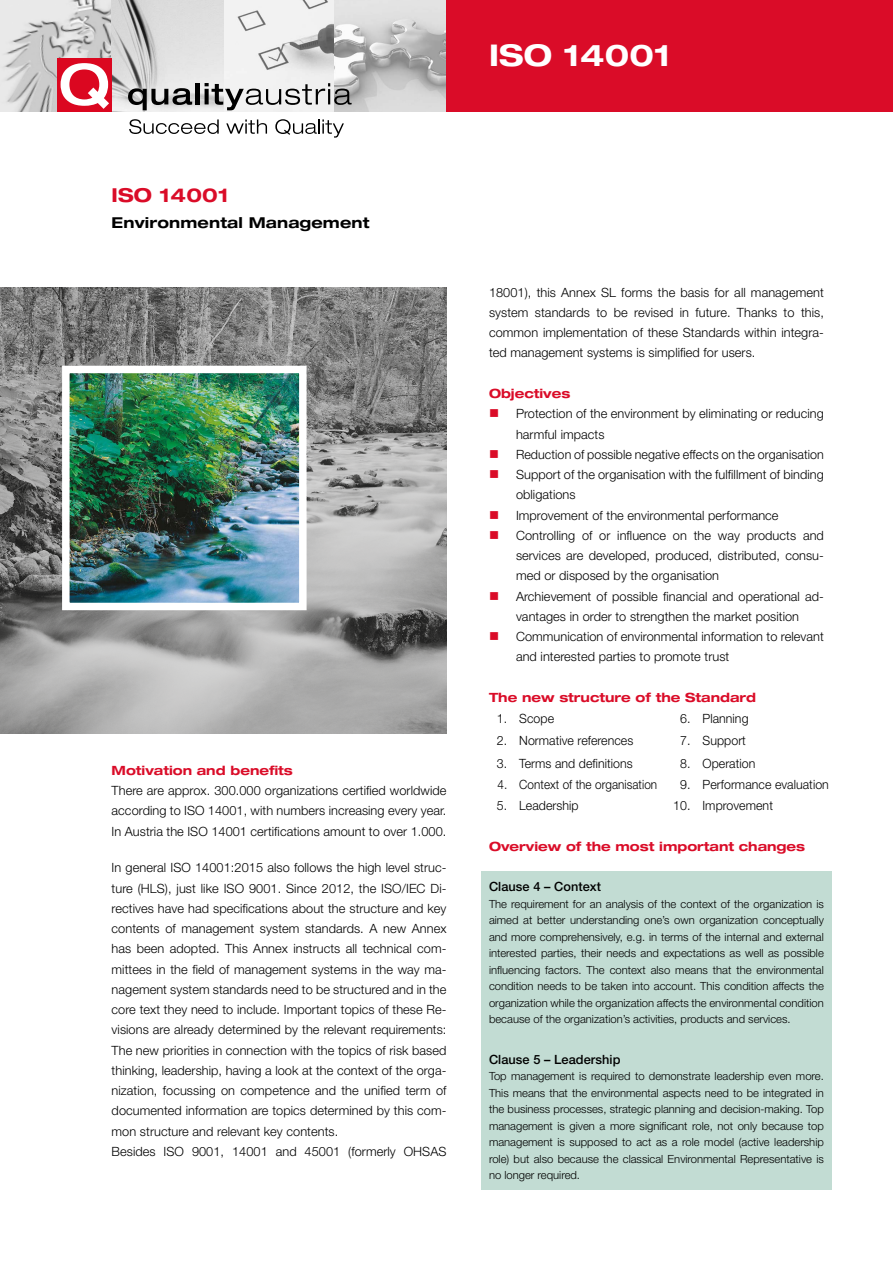
<style>
.page{position:relative;width:893px;height:1263px;background:#fff}
.page>*{position:absolute;margin:0;border:0;box-sizing:border-box;transform-origin:0 0}
.t1{font:700 expanded 30px "Helvetica Neue LT Std";letter-spacing:.005em;color:#fff}
.t2{font:700 expanded 19.2px "Helvetica Neue LT Std";letter-spacing:.01em;color:#da0c28}
.t3{font:700 expanded 15px "Helvetica Neue LT Std";letter-spacing:.01em;color:#000}
.t4{font:300 12.75px/20.2px "Helvetica Neue LT Std";letter-spacing:.005em;color:#000;text-align:justify}
.t5{font:700 expanded 12.75px "Helvetica Neue LT Std";color:#da0c28}
.t6{font:500 12.75px "Helvetica Neue LT Std";letter-spacing:.005em;color:#000}
.t7{font:300 12.75px "Helvetica Neue LT Std";letter-spacing:.005em;color:#000;scale:.92 1}
.t8{font:300 11.25px/16.5px "Helvetica Neue LT Std";color:#000;text-align:justify}
</style>
<div class="page">
<div style="left:481px;top:872px;width:351px;height:318px;background:#c2dcd3"></div>
<img style="left:0;top:0;width:446px;height:112px">
<div style="left:446px;top:0;width:447px;height:112px;background:#da0c28"></div>
<svg style="left:128px;top:88px;width:64px;height:22px"></svg>
<div style="left:195px;top:83px;width:5px;height:21px;background:#000"></div>
<svg style="left:205px;top:83px;width:147px;height:27px"></svg>
<div style="left:57px;top:58px;width:55px;height:54px;background:#db0720"></div>
<svg style="left:61px;top:63px;width:48px;height:46px"></svg>
<svg style="left:129px;top:119px;width:90px;height:15px"></svg>
<svg style="left:226px;top:119px;width:41px;height:15px"></svg>
<svg style="left:275px;top:119px;width:69px;height:19px"></svg>
<img style="left:0;top:288px;width:446px;height:446px">
<img style="left:71px;top:375px;width:227px;height:226px">
<div style="left:62px;top:366px;width:245px;height:244px;border:8px solid #fff"></div>
<h1 class="t1" style="left:489px;top:37px;width:183px">ISO 14001</h1>
<h2 class="t2" style="left:112px;top:183px;width:119px">ISO 14001</h2>
<p class="t3" style="left:112px;top:213px;width:259px">Environmental Management</p>
<p class="t5" style="left:112px;top:762px;width:183px">Motivation and benefits</p>
<p class="t4" style="left:112px;top:780px;width:336px">There are approx. 300.000 organizations certified worldwide according to ISO 14001, with numbers increasing every year.<br>In Austria the ISO 14001 certifications amount to over 1.000.</p>
<p class="t4" style="left:112px;top:857px;width:336px;text-align:left">In general ISO 14001:2015 also follows the high level struc&shy;ture (HLS), just like ISO 9001. Since 2012, the ISO/IEC Di&shy;rectives have had specifications about the structure and key contents of management system standards. A new Annex has been adopted. This Annex instructs all technical com&shy;mittees in the field of management systems in the way ma&shy;nagement system standards need to be structured and in the core text they need to include. Important topics of these Re&shy;visions are already determined by the relevant requirements:<br>The new priorities in connection with the topics of risk based thinking, leadership, having a look at the context of the orga&shy;nization, focussing on competence and the unified term of documented information are topics determined by this com&shy;mon structure and relevant key contents.<br>Besides ISO 9001, 14001 and 45001 (formerly OHSAS</p>
<p class="t4" style="left:489px;top:282px;width:336px">18001), this Annex SL forms the basis for all management system standards to be revised in future. Thanks to this, common implementation of these Standards within integra&shy;ted management systems is simplified for users.</p>
<p class="t5" style="left:489px;top:385px;width:83px">Objectives</p>
<p class="t4" style="left:516px;top:403px;width:309px;text-align:left">Protection of the environment by eliminating or reducing harmful impacts<br>Reduction of possible negative effects on the organisation Support of the organisation with the fulfillment of binding obligations<br>Improvement of the environmental performance Controlling of or influence on the way products and services are developed, produced, distributed, consu&shy;med or disposed by the organisation<br>Archievement of possible financial and operational ad&shy;vantages in order to strengthen the market position Communication of environmental information to relevant and interested parties to promote trust</p>
<p class="t5" style="left:489px;top:689px;width:268px">The new structure of the Standard</p>
<p class="t4" style="left:497px;top:708px;width:59px">1. Scope</p>
<p class="t4" style="left:680px;top:708px;width:70px">6. Planning</p>
<p class="t4" style="left:497px;top:730px;width:138px">2. Normative references</p>
<p class="t4" style="left:680px;top:730px;width:67px">7. Support</p>
<p class="t4" style="left:497px;top:753px;width:138px">3. Terms and definitions</p>
<p class="t4" style="left:680px;top:753px;width:77px">8. Operation</p>
<p class="t7" style="left:497px;top:777px;width:175px">4. Context of the organisation</p>
<p class="t4" style="left:680px;top:774px;width:150px">9. Performance evaluation</p>
<p class="t4" style="left:497px;top:795px;width:83px">5. Leadership</p>
<p class="t4" style="left:673px;top:795px;width:101px">10. Improvement</p>
<p class="t5" style="left:489px;top:838px;width:318px">Overview of the most important changes</p>
<p class="t6" style="left:489px;top:879px;width:114px">Clause 4 – Context</p>
<p class="t8" style="left:489px;top:895px;width:336px">The requirement for an analysis of the context of the organization is aimed at better understanding one’s own organization conceptually and more comprehensively, e.g. in terms of the internal and external interested parties, their needs and expectations as well as possible influencing factors. The context also means that the environmental condition needs to be taken into account. This condition affects the organization while the organization affects the environmental condition because of the organization’s activities, products and services.</p>
<p class="t6" style="left:489px;top:1051px;width:133px">Clause 5 – Leadership</p>
<p class="t8" style="left:489px;top:1068px;width:336px">Top management is required to demonstrate leadership even more.<br>This means that the environmental aspects need to be integrated in the business processes, strategic planning and decision-making. Top management is given a more significant role, not only because top management is supposed to act as a role model (active leadership role) but also because the classical Environmental Representative is no longer required.</p>
</div>
